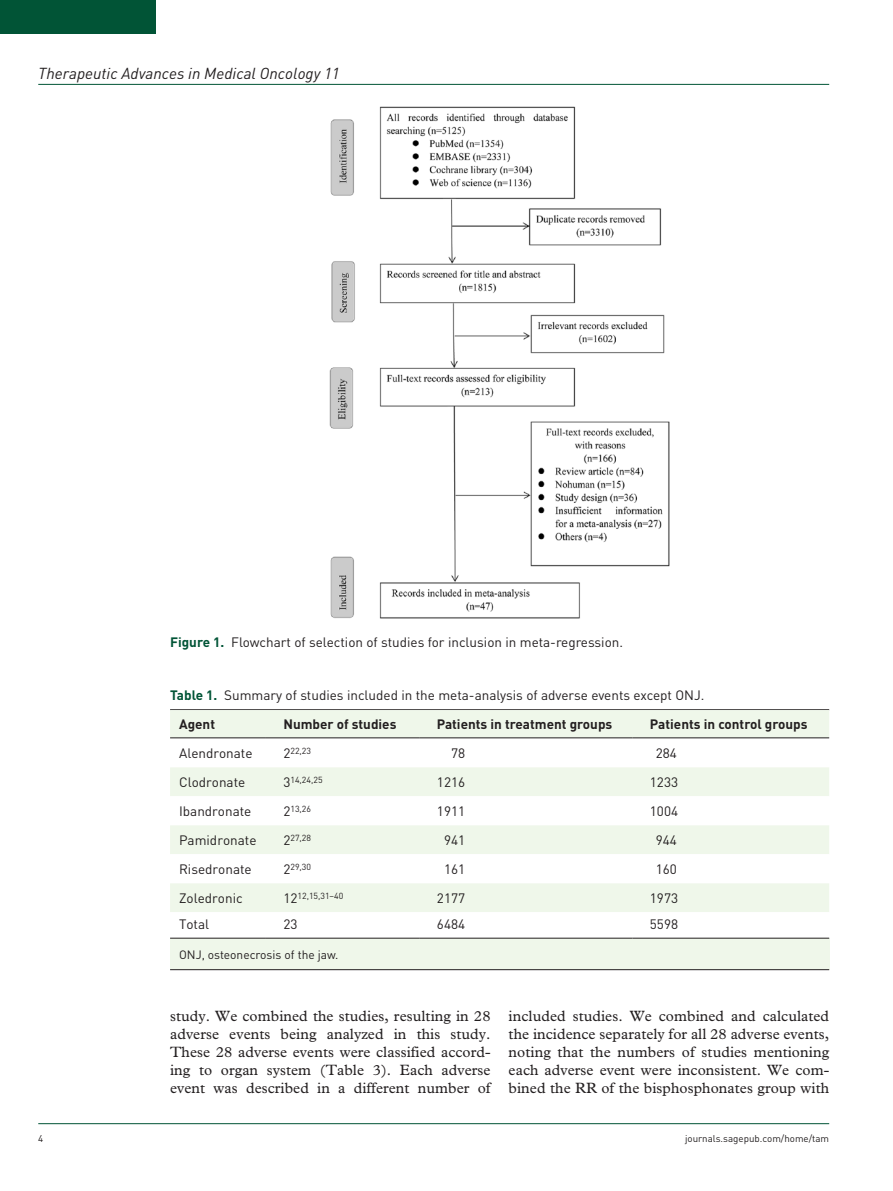
<style>
.page{position:relative;width:893px;height:1191px;background:#fff}
.page>*{position:absolute;margin:0;border:0;box-sizing:border-box;transform-origin:0 0}
.t1{font:italic 15.75px "DIN";color:#231f20}
.t2{font:15px/18px "Plantin Std";letter-spacing:.005em;color:#231f20;text-align:justify}
.t3{font:13.5px/28.5px "DIN";color:#231f20}
.t4{font:700 13.5px "DIN";color:#231f20}
.t5{font:12px "DIN";color:#231f20}
.t6{font:9.75px "DIN";color:#231f20}
.t7{font:8.7px "DIN";color:#231f20}
.s1{font-weight:700;color:#015436}
.s2{font-weight:700}
.s3{font-size:13.5px}
</style>
<div class="page">
<hr style="left:38px;top:84px;width:791px;height:1px;background:#015436">
<hr style="left:38px;top:1123px;width:791px;height:1px;background:#015436">
<div style="left:0;top:0;width:155px;height:34px;background:#015436"></div>
<img style="left:329px;top:106px;width:341px;height:513px">
<div style="left:170px;top:938px;width:659px;height:31px;background:#eff7ea"></div>
<hr style="left:170px;top:709px;width:659px;height:1px;background:#231f20">
<hr style="left:170px;top:969px;width:659px;height:1px;background:#231f20">
<div style="left:170px;top:710px;width:659px;height:27px;background:#eff7ea"></div>
<svg style="left:170px;top:738px;width:659px;height:174px;fill:#f4f9f1"></svg>
<hr style="left:170px;top:737px;width:96px;height:1px;background:#231f20">
<hr style="left:266px;top:737px;width:153px;height:1px;background:#231f20">
<hr style="left:419px;top:737px;width:213px;height:1px;background:#231f20">
<hr style="left:632px;top:737px;width:197px;height:1px;background:#231f20">
<hr style="left:170px;top:937px;width:96px;height:1px;background:#231f20">
<hr style="left:266px;top:937px;width:153px;height:1px;background:#231f20">
<hr style="left:419px;top:937px;width:213px;height:1px;background:#231f20">
<hr style="left:632px;top:937px;width:197px;height:1px;background:#231f20">
<p class="t1" style="left:38px;top:63px;width:303px">Therapeutic Advances in Medical Oncology 11</p>
<p class="t3" style="left:170px;top:627px;width:454px"><span class="s1">Figure 1.</span> Flowchart of selection of studies for inclusion in meta-regression.</p>
<p class="t3" style="left:179px;top:681px;width:527px;text-indent:-9px"><span class="s1">Table 1.</span> Summary of studies included in the meta-analysis of adverse events except ONJ.<br><span class="s2">Agent</span></p>
<p class="t4" style="left:283px;top:715px;width:115px">Number of studies</p>
<p class="t4" style="left:437px;top:715px;width:177px">Patients in treatment groups</p>
<p class="t4" style="left:650px;top:715px;width:159px">Patients in control groups</p>
<p class="t3" style="left:179px;top:739px;width:75px">Alendronate</p>
<p class="t7" style="left:283px;top:746px;width:29px"><span class="s3">2</span>22,23</p>
<p class="t3" style="left:451px;top:739px;width:16px">78</p>
<p class="t3" style="left:656px;top:739px;width:23px">284</p>
<p class="t3" style="left:179px;top:768px;width:68px">Clodronate</p>
<p class="t7" style="left:283px;top:775px;width:41px"><span class="s3">3</span>14,24,25</p>
<p class="t3" style="left:437px;top:768px;width:30px">1216</p>
<p class="t3" style="left:650px;top:768px;width:30px">1233</p>
<p class="t3" style="left:179px;top:797px;width:74px">Ibandronate</p>
<p class="t7" style="left:283px;top:804px;width:29px"><span class="s3">2</span>13,26</p>
<p class="t3" style="left:437px;top:797px;width:30px">1911</p>
<p class="t3" style="left:650px;top:797px;width:30px">1004</p>
<p class="t3" style="left:179px;top:826px;width:79px">Pamidronate</p>
<p class="t7" style="left:283px;top:833px;width:29px"><span class="s3">2</span>27,28</p>
<p class="t3" style="left:444px;top:826px;width:23px">941</p>
<p class="t3" style="left:656px;top:826px;width:23px">944</p>
<p class="t3" style="left:179px;top:854px;width:74px">Risedronate</p>
<p class="t7" style="left:283px;top:862px;width:29px"><span class="s3">2</span>29,30</p>
<p class="t3" style="left:444px;top:854px;width:23px">161</p>
<p class="t3" style="left:656px;top:854px;width:23px">160</p>
<p class="t3" style="left:179px;top:883px;width:65px">Zoledronic</p>
<p class="t7" style="left:283px;top:890px;width:61px"><span class="s3">12</span>12,15,31–40</p>
<p class="t3" style="left:437px;top:883px;width:30px">2177</p>
<p class="t3" style="left:650px;top:883px;width:30px">1973</p>
<p class="t3" style="left:179px;top:909px;width:32px">Total</p>
<p class="t3" style="left:283px;top:909px;width:16px">23</p>
<p class="t3" style="left:437px;top:909px;width:30px">6484</p>
<p class="t3" style="left:650px;top:909px;width:30px">5598</p>
<p class="t5" style="left:179px;top:947px;width:161px">ONJ, osteonecrosis of the jaw.</p>
<p class="t2" style="left:170px;top:1007px;width:322px">study. We combined the studies, resulting in 28 adverse events being analyzed in this study.<br>These 28 adverse events were classified accord&shy;ing to organ system (Table 3). Each adverse event was described in a different number of</p>
<p class="t2" style="left:509px;top:1007px;width:322px">included studies. We combined and calculated the incidence separately for all 28 adverse events, noting that the numbers of studies mentioning each adverse event were inconsistent. We com&shy;bined the RR of the bisphosphonates group with</p>
<p class="t6" style="left:38px;top:1132px;width:7px">4</p>
<p class="t6" style="left:685px;top:1132px;width:146px">journals.sagepub.com/home/tam</p>
</div>
